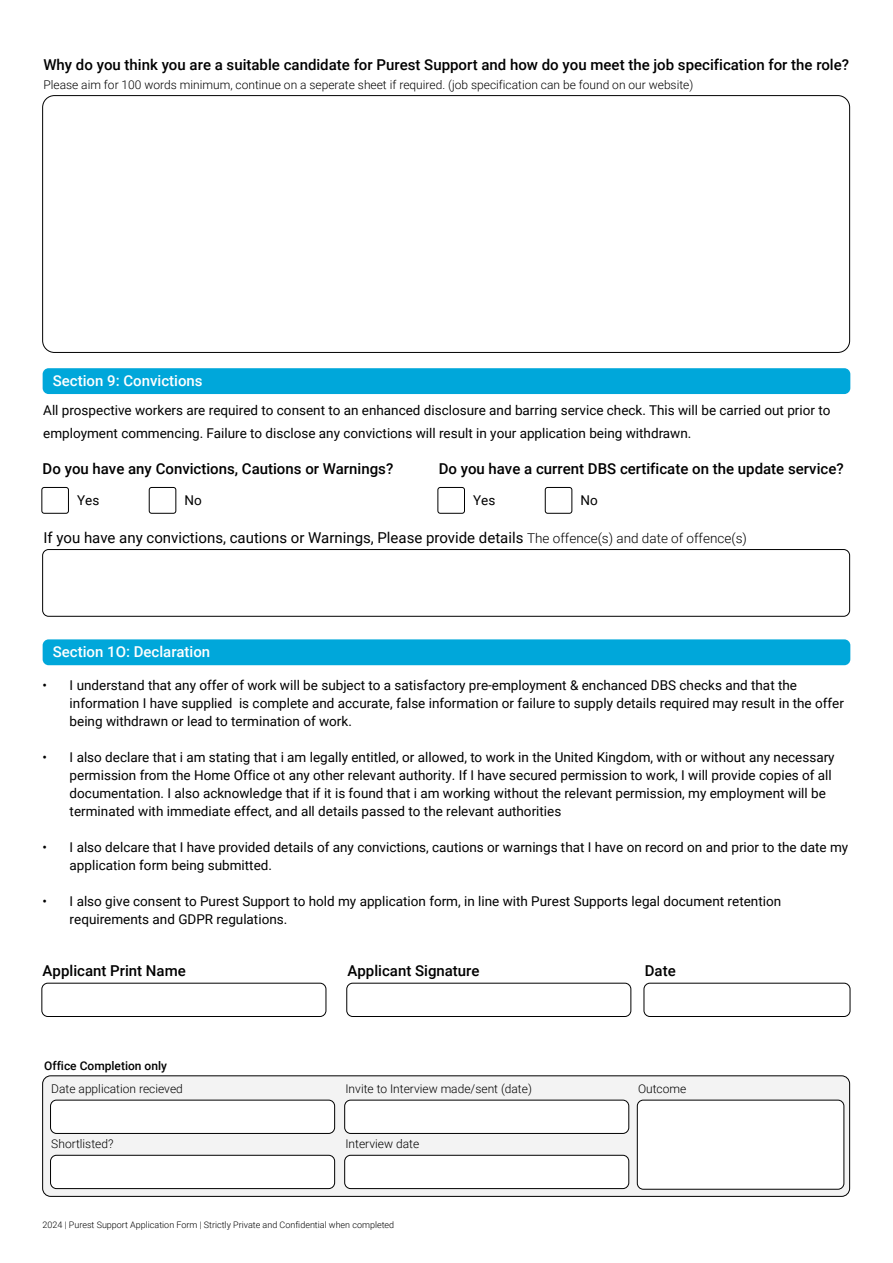
<style>
.page{position:relative;width:893px;height:1263px;background:#fff}
.page>*{position:absolute;margin:0;border:0;box-sizing:border-box;transform-origin:0 0}
.t1{font:500 15px "Roboto";color:#000}
.t2{font:15px "Roboto";color:#000}
.t3{font:500 15px "Roboto";color:#fff}
.t4{font:13.5px/18px "Roboto";color:#000}
.t5{font:300 12px "Roboto";color:#000}
.t6{font:500 12px "Roboto";color:#000}
.t7{font:300 9px "Roboto";color:#000}
.s1{font-weight:300;font-size:13.5px}
</style>
<div class="page">
<svg style="left:43px;top:1076px;width:807px;height:120px;fill:#f3f3f3"></svg>
<div style="left:42px;top:983px;width:284px;height:34px;border:1px solid #000;border-radius:6px"></div>
<div style="left:51px;top:1100px;width:284px;height:33px;background:#fff;border-radius:6px"></div>
<div style="left:50px;top:1100px;width:285px;height:33px;border:1px solid #000;border-radius:6px"></div>
<div style="left:51px;top:1155px;width:284px;height:33px;background:#fff;border-radius:6px"></div>
<div style="left:50px;top:1155px;width:285px;height:34px;border:1px solid #000;border-radius:6px"></div>
<div style="left:345px;top:1100px;width:284px;height:33px;background:#fff;border-radius:6px"></div>
<div style="left:344px;top:1100px;width:285px;height:33px;border:1px solid #000;border-radius:6px"></div>
<div style="left:637px;top:1100px;width:207px;height:89px;background:#fff;border-radius:6px"></div>
<div style="left:637px;top:1100px;width:207px;height:89px;border:1px solid #000;border-radius:6px"></div>
<div style="left:345px;top:1155px;width:284px;height:33px;background:#fff;border-radius:6px"></div>
<div style="left:344px;top:1155px;width:285px;height:34px;border:1px solid #000;border-radius:6px"></div>
<div style="left:347px;top:983px;width:284px;height:34px;border:1px solid #000;border-radius:6px"></div>
<div style="left:644px;top:983px;width:206px;height:34px;border:1px solid #000;border-radius:6px"></div>
<div style="left:42px;top:549px;width:808px;height:67px;border:1px solid #000;border-radius:6px"></div>
<div style="left:42px;top:1075px;width:808px;height:121px;border:1px solid #000;border-radius:8px"></div>
<div style="left:42px;top:487px;width:27px;height:26px;border:1px solid #000;border-radius:2px"></div>
<div style="left:149px;top:487px;width:27px;height:26px;border:1px solid #000;border-radius:2px"></div>
<div style="left:438px;top:487px;width:27px;height:26px;border:1px solid #000;border-radius:2px"></div>
<div style="left:545px;top:487px;width:27px;height:26px;border:1px solid #000;border-radius:2px"></div>
<div style="left:43px;top:368px;width:807px;height:26px;background:#00a7da;border-radius:6px"></div>
<div style="left:43px;top:639px;width:807px;height:26px;background:#00a7da;border-radius:6px"></div>
<p class="t1" style="left:43px;top:54px;width:807px">Why do you think you are a suitable candidate for Purest Support and how do you meet the job specification for the role?</p>
<p class="t5" style="left:43px;top:77px;width:651px">Please aim for 100 words minimum, continue on a seperate sheet if required. (job specification can be found on our website)</p>
<p class="t3" style="left:53px;top:370px;width:151px">Section 9: Convictions</p>
<p class="t4" style="left:43px;top:399px;width:789px;line-height:22.5px">All prospective workers are required to consent to an enhanced disclosure and barring service check. This will be carried out prior to employment commencing. Failure to disclose any convictions will result in your application being withdrawn.</p>
<p class="t1" style="left:43px;top:458px;width:352px">Do you have any Convictions, Cautions or Warnings?</p>
<p class="t4" style="left:77px;top:490px;width:24px">Yes</p>
<p class="t4" style="left:184px;top:490px;width:19px">No</p>
<p class="t1" style="left:439px;top:458px;width:407px">Do you have a current DBS certificate on the update service?</p>
<p class="t4" style="left:473px;top:490px;width:24px">Yes</p>
<p class="t4" style="left:580px;top:490px;width:19px">No</p>
<p class="t2" style="left:43px;top:527px;width:705px">If you have any convictions, cautions or Warnings, Please provide details <span class="s1">The offence(s) and date of offence(s)</span></p>
<p class="t3" style="left:53px;top:641px;width:159px">Section 1O: Declaration</p>
<p class="t4" style="left:70px;top:675px;width:776px;text-indent:-27px">• I understand that any offer of work will be subject to a satisfactory pre-employment &amp; enchanced DBS checks and that the information I have supplied is complete and accurate, false information or failure to supply details required may result in the offer being withdrawn or lead to termination of work.</p>
<p class="t4" style="left:70px;top:747px;width:766px;text-indent:-27px">• I also declare that i am stating that i am legally entitled, or allowed, to work in the United Kingdom, with or without any necessary permission from the Home Office ot any other relevant authority. If I have secured permission to work, I will provide copies of all documentation. I also acknowledge that if it is found that i am working without the relevant permission, my employment will be terminated with immediate effect, and all details passed to the relevant authorities</p>
<p class="t4" style="left:70px;top:837px;width:780px;text-indent:-27px">• I also delcare that I have provided details of any convictions, cautions or warnings that I have on record on and prior to the date my application form being submitted.</p>
<p class="t4" style="left:70px;top:891px;width:713px;text-indent:-27px">• I also give consent to Purest Support to hold my application form, in line with Purest Supports legal document retention requirements and GDPR regulations.</p>
<p class="t1" style="left:43px;top:960px;width:145px">Applicant Print Name</p>
<p class="t1" style="left:348px;top:960px;width:134px">Applicant Signature</p>
<p class="t1" style="left:645px;top:960px;width:32px">Date</p>
<p class="t6" style="left:44px;top:1058px;width:124px">Office Completion only</p>
<p class="t5" style="left:51px;top:1080px;width:133px">Date application recieved</p>
<p class="t5" style="left:345px;top:1080px;width:188px">Invite to Interview made/sent (date)</p>
<p class="t5" style="left:638px;top:1080px;width:50px">Outcome</p>
<p class="t5" style="left:51px;top:1135px;width:64px">Shortlisted?</p>
<p class="t5" style="left:345px;top:1135px;width:75px">Interview date</p>
<p class="t7" style="left:43px;top:1218px;width:353px">2024 | Purest Support Application Form | Strictly Private and Confidential when completed</p>
</div>
